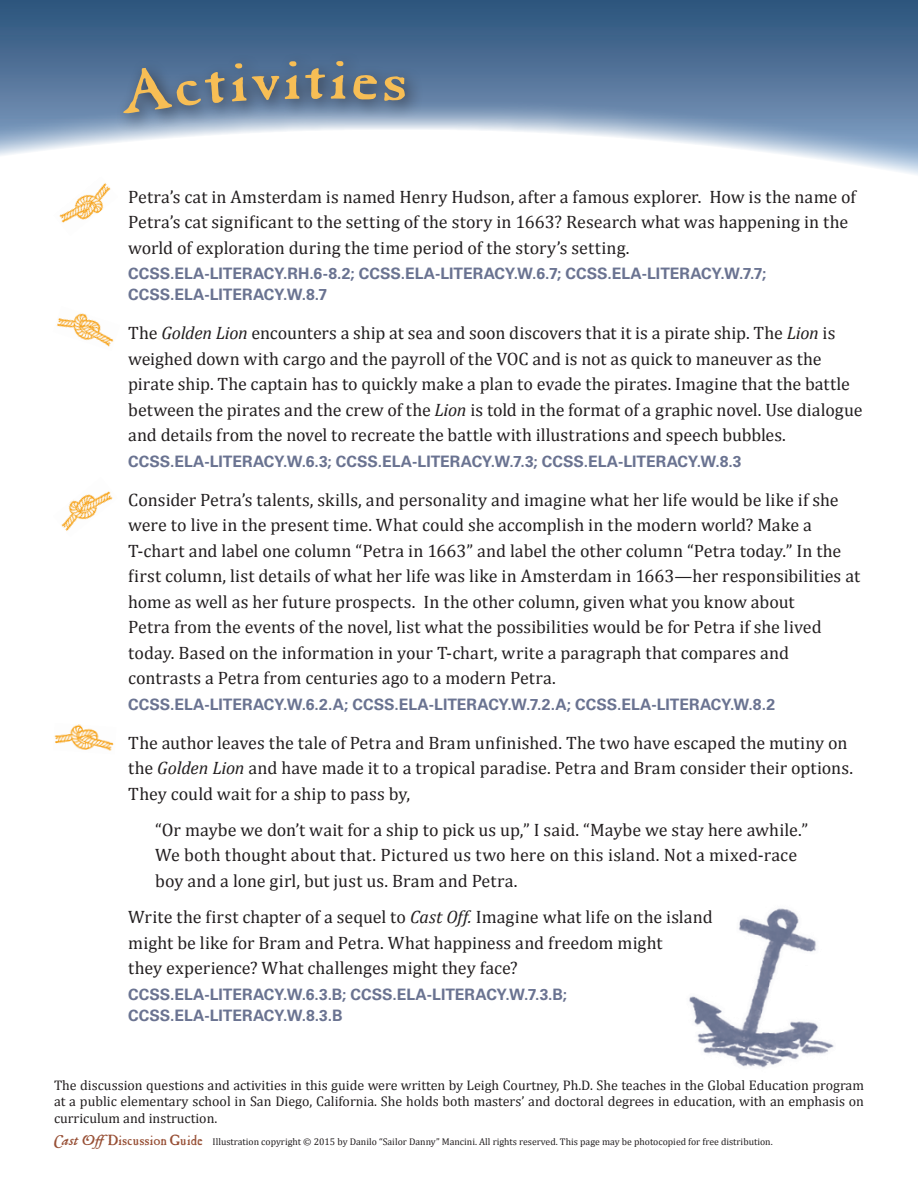
<style>
.page{position:relative;width:918px;height:1188px;background:#fff}
.page>*{position:absolute;margin:0;border:0;box-sizing:border-box;transform-origin:0 0}
.t1{font:60px "OPTI Caslon Antique";color:#f7be55;scale:1.27 1}
.List_Paragraph{font:18px/25.5px "Cambria";color:#231f20}
.List_Paragraph-2{font:700 15.75px "Univers LT Std";color:#6a7391}
.t2{font:13.95px/16.8px "Cambria";color:#231f20;text-align:justify}
.t3{font:9.75px "Cambria";color:#231f20}
.s1{font-style:italic}
.s2{font-family:"P22 Mayflower";font-style:italic;font-size:15px;color:#974f35}
.s3{font-family:"OPTI Caslon Antique";font-size:15px;color:#974f35}
</style>
<div class="page">
<img style="left:689px;top:908px;width:145px;height:160px">
<img style="left:59px;top:188px;width:52px;height:35px">
<img style="left:61px;top:491px;width:52px;height:40px">
<img style="left:54px;top:724px;width:60px;height:27px">
<img style="left:56px;top:313px;width:58px;height:34px">
<svg style="left:0;top:0;width:918px;height:188px"></svg>
<div style="left:115px;top:51px;width:309px;height:82px;background:#231f20;opacity:.75"></div>
<svg style="left:117px;top:61px;width:183px;height:54px;background:#567091"></svg>
<svg style="left:330px;top:61px;width:48px;height:39px;background:#4f6989"></svg>
<svg style="left:384px;top:76px;width:22px;height:26px"></svg>
<p class="t1" style="left:304px;top:43px;width:20px">t</p>
<p class="List_Paragraph" style="left:128px;top:184px;width:729px">Petra’s cat in Amsterdam is named Henry Hudson, after a famous explorer. How is the name of<br>Petra’s cat significant to the setting of the story in 1663? Research what was happening in the world of exploration during the time period of the story’s setting.</p>
<p class="List_Paragraph-2" style="left:128px;top:264px;width:640px">CCSS.ELA-LITERACY.RH.6-8.2; CCSS.ELA-LITERACY.W.6.7; CCSS.ELA-LITERACY.W.7.7;</p>
<p class="List_Paragraph-2" style="left:128px;top:285px;width:201px">CCSS.ELA-LITERACY.W.8.7</p>
<p class="List_Paragraph" style="left:128px;top:320px;width:736px">The <span class="s1">Golden Lion</span> encounters a ship at sea and soon discovers that it is a pirate ship. The <span class="s1">Lion</span> is weighed down with cargo and the payroll of the VOC and is not as quick to maneuver as the pirate ship. The captain has to quickly make a plan to evade the pirates. Imagine that the battle between the pirates and the crew of the <span class="s1">Lion</span> is told in the format of a graphic novel. Use dialogue and details from the novel to recreate the battle with illustrations and speech bubbles.</p>
<p class="List_Paragraph-2" style="left:128px;top:452px;width:615px">CCSS.ELA-LITERACY.W.6.3; CCSS.ELA-LITERACY.W.7.3; CCSS.ELA-LITERACY.W.8.3</p>
<p class="List_Paragraph" style="left:128px;top:487px;width:733px">Consider Petra’s talents, skills, and personality and imagine what her life would be like if she were to live in the present time. What could she accomplish in the modern world? Make a T-chart and label one column “Petra in 1663” and label the other column “Petra today.” In the first column, list details of what her life was like in Amsterdam in 1663—her responsibilities at home as well as her future prospects. In the other column, given what you know about<br>Petra from the events of the novel, list what the possibilities would be for Petra if she lived today. Based on the information in your T-chart, write a paragraph that compares and contrasts a Petra from centuries ago to a modern Petra.</p>
<p class="List_Paragraph-2" style="left:128px;top:695px;width:648px">CCSS.ELA-LITERACY.W.6.2.A; CCSS.ELA-LITERACY.W.7.2.A; CCSS.ELA-LITERACY.W.8.2</p>
<p class="List_Paragraph" style="left:128px;top:730px;width:726px">The author leaves the tale of Petra and Bram unfinished. The two have escaped the mutiny on the <span class="s1">Golden Lion</span> and have made it to a tropical paradise. Petra and Bram consider their options.<br>They could wait for a ship to pass by,</p>
<p class="List_Paragraph" style="left:155px;top:817px;width:654px">“Or maybe we don’t wait for a ship to pick us up,” I said. “Maybe we stay here awhile.”</p>
<p class="List_Paragraph" style="left:155px;top:842px;width:644px">We both thought about that. Pictured us two here on this island. Not a mixed-race boy and a lone girl, but just us. Bram and Petra.</p>
<p class="List_Paragraph" style="left:128px;top:904px;width:586px">Write the first chapter of a sequel to <span class="s1">Cast Off.</span> Imagine what life on the island might be like for Bram and Petra. What happiness and freedom might<br>they experience? What challenges might they face?</p>
<p class="List_Paragraph-2" style="left:128px;top:985px;width:440px">CCSS.ELA-LITERACY.W.6.3.B; CCSS.ELA-LITERACY.W.7.3.B;</p>
<p class="List_Paragraph-2" style="left:128px;top:1006px;width:216px">CCSS.ELA-LITERACY.W.8.3.B</p>
<p class="t2" style="left:54px;top:1076px;width:812px">The discussion questions and activities in this guide were written by Leigh Courtney, Ph.D. She teaches in the Global Education program at a public elementary school in San Diego, California. She holds both masters’ and doctoral degrees in education, with an emphasis on curriculum and instruction.</p>
<p class="t3" style="left:54px;top:1136px;width:720px"><span class="s2">Cast Off</span><span class="s3">Discussion Guide</span> Illustration copyright © 2015 by Danilo “Sailor Danny” Mancini. All rights reserved. This page may be photocopied for free distribution.</p>
</div>
